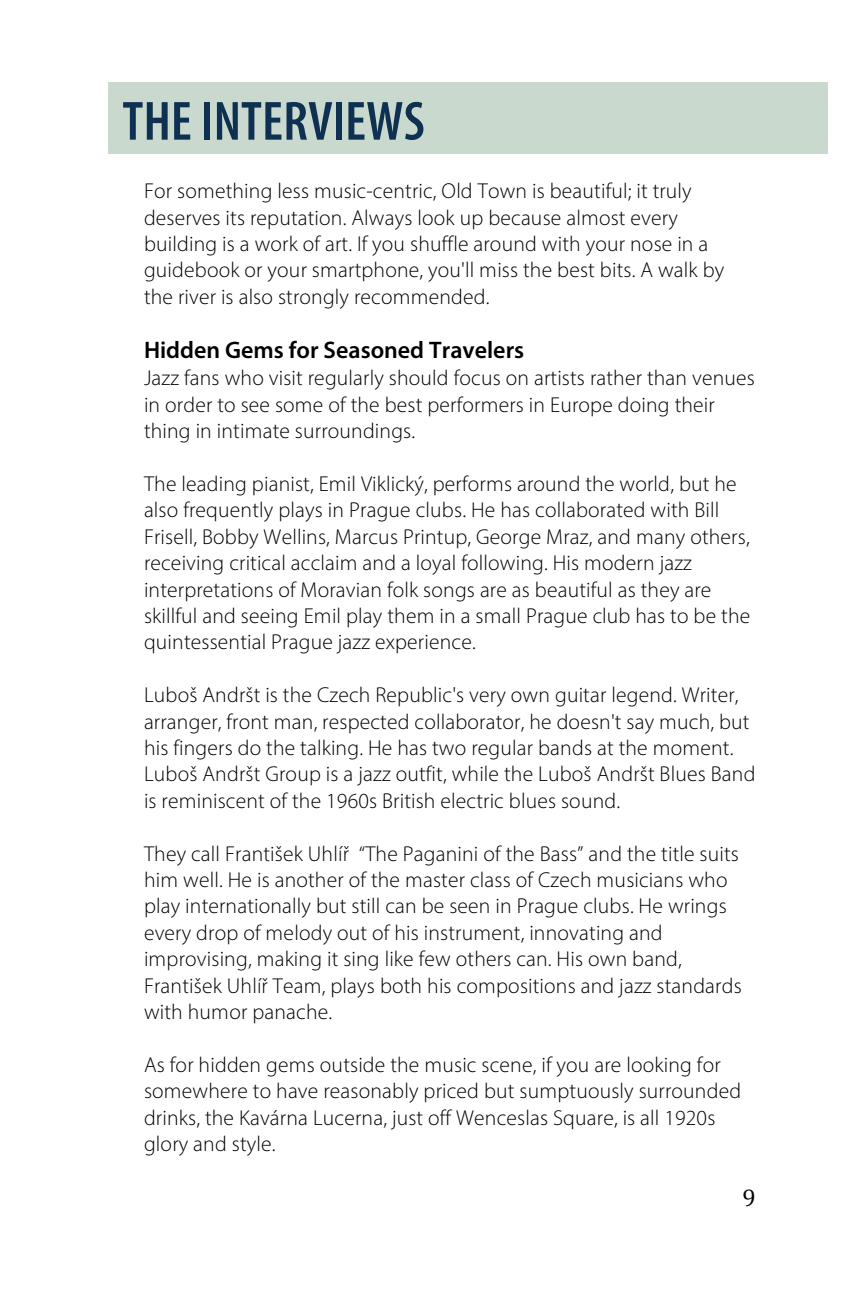
<style>
.page{position:relative;width:864px;height:1296px;background:#fff}
.page>*{position:absolute;margin:0;border:0;box-sizing:border-box;transform-origin:0 0}
.t1{font:600 condensed 55.6px "Myriad Pro";letter-spacing:.005em;color:#0e3051}
.t2{font:600 24px "Myriad Pro";color:#000}
.t3{font:24px "Cambria";color:#000}
.t4{font:300 21.6px/26.4px "Myriad Pro";letter-spacing:.01em;color:#000}
</style>
<div class="page">
<div style="left:108px;top:82px;width:720px;height:72px;background:#c9d9cd"></div>
<h1 class="t1" style="left:122px;top:87px;width:304px">THE INTERVIEWS</h1>
<p class="t4" style="left:144px;top:178px;width:582px">For something less music-centric, Old Town is beautiful; it truly deserves its reputation. Always look up because almost every building is a work of art. If you shuffle around with your nose in a guidebook or your smartphone, you'll miss the best bits. A walk by the river is also strongly recommended.</p>
<p class="t2" style="left:144px;top:335px;width:382px">Hidden Gems for Seasoned Travelers</p>
<p class="t4" style="left:144px;top:365px;width:613px">Jazz fans who visit regularly should focus on artists rather than venues in order to see some of the best performers in Europe doing their thing in intimate surroundings.</p>
<p class="t4" style="left:144px;top:470px;width:608px">The leading pianist, Emil Viklický, performs around the world, but he also frequently plays in Prague clubs. He has collaborated with Bill Frisell, Bobby Wellins, Marcus Printup, George Mraz, and many others, receiving critical acclaim and a loyal following. His modern jazz interpretations of Moravian folk songs are as beautiful as they are skillful and seeing Emil play them in a small Prague club has to be the quintessential Prague jazz experience.</p>
<p class="t4" style="left:144px;top:682px;width:613px">Luboš Andršt is the Czech Republic's very own guitar legend. Writer, arranger, front man, respected collaborator, he doesn't say much, but his fingers do the talking. He has two regular bands at the moment.<br>Luboš Andršt Group is a jazz outfit, while the Luboš Andršt Blues Band is reminiscent of the 1960s British electric blues sound.</p>
<p class="t4" style="left:144px;top:840px;width:599px">They call František Uhlíř “The Paganini of the Bass” and the title suits him well. He is another of the master class of Czech musicians who play internationally but still can be seen in Prague clubs. He wrings every drop of melody out of his instrument, innovating and improvising, making it sing like few others can. His own band, František Uhlíř Team, plays both his compositions and jazz standards with humor panache.</p>
<p class="t4" style="left:144px;top:1051px;width:599px">As for hidden gems outside the music scene, if you are looking for somewhere to have reasonably priced but sumptuously surrounded drinks, the Kavárna Lucerna, just off Wenceslas Square, is all 1920s glory and style.</p>
<p class="t3" style="left:743px;top:1183px;width:15px">9</p>
</div>
